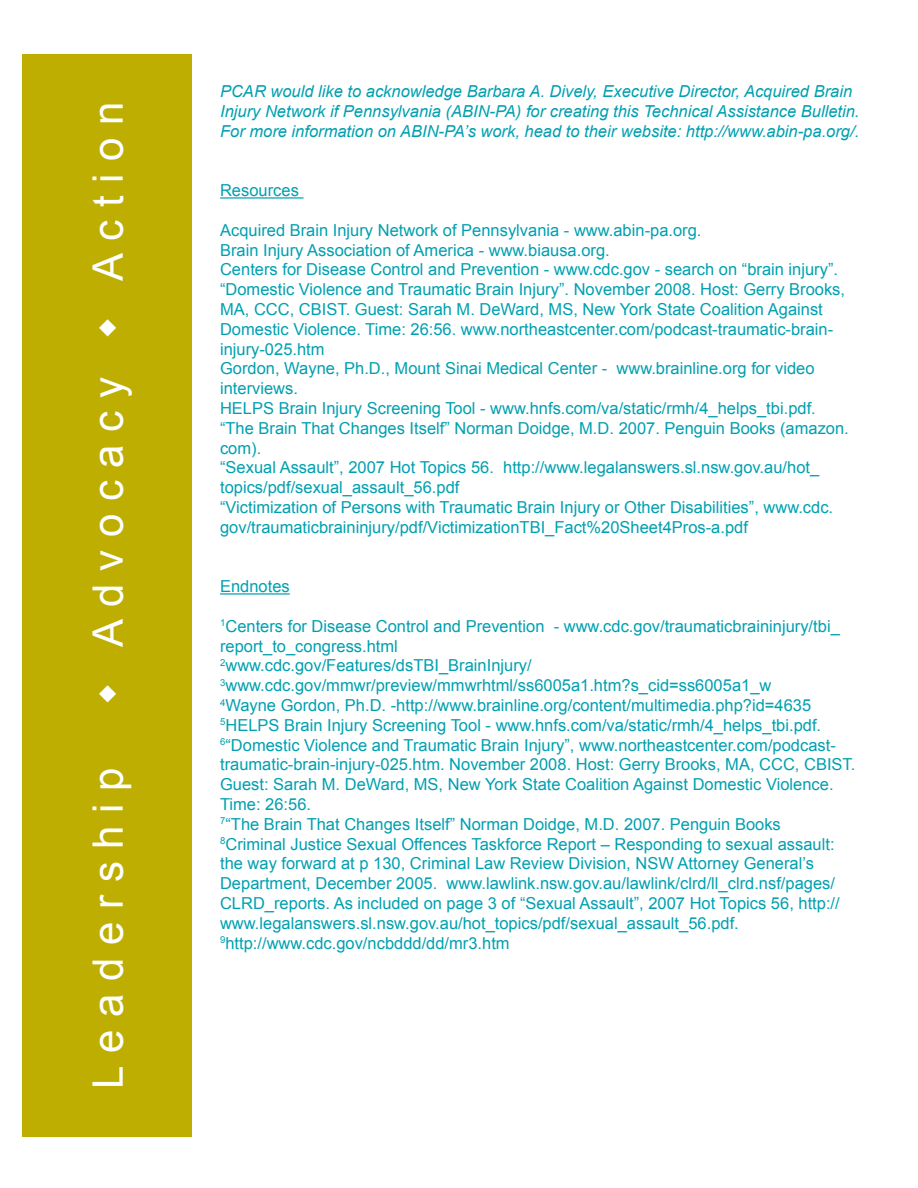
<style>
.page{position:relative;width:918px;height:1188px;background:#fff}
.page>*{position:absolute;margin:0;border:0;box-sizing:border-box;transform-origin:0 0}
.t1{font:42px "Arial";letter-spacing:.3em;color:#fff}
.t2{font:16.5px/19.8px "Arial";color:#00a0b0}
.t3{font:italic 16.5px/19.8px "Arial";color:#00a0b0}
</style>
<div class="page">
<div style="left:22px;top:54px;width:169px;height:1082px;background:#bfae02"></div>
<hr style="left:220px;top:197px;width:84px;height:2px;background:#00a0b0">
<hr style="left:220px;top:593px;width:70px;height:2px;background:#00a0b0">
<h1 class="t1" style="left:81px;top:281px;width:181px;rotate:-90deg">Action</h1>
<h1 class="t1" style="left:81px;top:647px;width:272px;rotate:-90deg">Advocacy</h1>
<h1 class="t1" style="left:81px;top:1089px;width:323px;rotate:-90deg">Leadership</h1>
<p class="t3" style="left:220px;top:82px;width:641px">PCAR would like to acknowledge Barbara A. Dively, Executive Director, Acquired Brain<br>Injury Network if Pennsylvania (ABIN-PA) for creating this Technical Assistance Bulletin.<br>For more information on ABIN-PA’s work, head to their website: http://www.abin-pa.org/.</p>
<p class="t2" style="left:220px;top:181px;width:80px">Resources</p>
<p class="t2" style="left:220px;top:220px;width:483px">Acquired Brain Injury Network of Pennsylvania - www.abin-pa.org.</p>
<p class="t2" style="left:220px;top:240px;width:391px">Brain Injury Association of America - www.biausa.org.</p>
<p class="t2" style="left:220px;top:260px;width:620px">Centers for Disease Control and Prevention - www.cdc.gov - search on “brain injury”.</p>
<p class="t2" style="left:220px;top:280px;width:627px">“Domestic Violence and Traumatic Brain Injury”. November 2008. Host: Gerry Brooks, MA, CCC, CBIST. Guest: Sarah M. DeWard, MS, New York State Coalition Against Domestic Violence. Time: 26:56. www.northeastcenter.com/podcast-traumatic-brain&shy;injury-025.htm</p>
<p class="t2" style="left:220px;top:359px;width:596px">Gordon, Wayne, Ph.D., Mount Sinai Medical Center - www.brainline.org for video interviews.</p>
<p class="t2" style="left:220px;top:398px;width:597px">HELPS Brain Injury Screening Tool - www.hnfs.com/va/static/rmh/4_helps_tbi.pdf.</p>
<p class="t2" style="left:220px;top:418px;width:630px">“The Brain That Changes Itself” Norman Doidge, M.D. 2007. Penguin Books (amazon. com).</p>
<p class="t2" style="left:220px;top:458px;width:601px">“Sexual Assault”, 2007 Hot Topics 56. http://www.legalanswers.sl.nsw.gov.au/hot_ topics/pdf/sexual_assault_56.pdf</p>
<p class="t2" style="left:220px;top:497px;width:615px">“Victimization of Persons with Traumatic Brain Injury or Other Disabilities”, www.cdc. gov/traumaticbraininjury/pdf/VictimizationTBI_Fact%20Sheet4Pros-a.pdf</p>
<p class="t2" style="left:220px;top:577px;width:71px">Endnotes</p>
<p class="t2" style="left:220px;top:616px;width:621px"><sup>1</sup>Centers for Disease Control and Prevention - www.cdc.gov/traumaticbraininjury/tbi_ report_to_congress.html</p>
<p class="t2" style="left:220px;top:656px;width:313px"><sup>2</sup>www.cdc.gov/Features/dsTBI_BrainInjury/</p>
<p class="t2" style="left:220px;top:676px;width:553px"><sup>3</sup>www.cdc.gov/mmwr/preview/mmwrhtml/ss6005a1.htm?s_cid=ss6005a1_w</p>
<p class="t2" style="left:220px;top:695px;width:593px"><sup>4</sup>Wayne Gordon, Ph.D. -http://www.brainline.org/content/multimedia.php?id=4635</p>
<p class="t2" style="left:220px;top:715px;width:603px"><sup>5</sup>HELPS Brain Injury Screening Tool - www.hnfs.com/va/static/rmh/4_helps_tbi.pdf.</p>
<p class="t2" style="left:220px;top:735px;width:637px"><sup>6</sup>“Domestic Violence and Traumatic Brain Injury”, www.northeastcenter.com/podcast&shy;traumatic-brain-injury-025.htm. November 2008. Host: Gerry Brooks, MA, CCC, CBIST.<br>Guest: Sarah M. DeWard, MS, New York State Coalition Against Domestic Violence.<br>Time: 26:56.</p>
<p class="t2" style="left:220px;top:814px;width:562px"><sup>7</sup>“The Brain That Changes Itself” Norman Doidge, M.D. 2007. Penguin Books</p>
<p class="t2" style="left:220px;top:834px;width:621px"><sup>8</sup>Criminal Justice Sexual Offences Taskforce Report – Responding to sexual assault: the way forward at p 130, Criminal Law Review Division, NSW Attorney General’s Department, December 2005. www.lawlink.nsw.gov.au/lawlink/clrd/ll_clrd.nsf/pages/ CLRD_reports. As included on page 3 of “Sexual Assault”, 2007 Hot Topics 56, http:// www.legalanswers.sl.nsw.gov.au/hot_topics/pdf/sexual_assault_56.pdf.</p>
<p class="t2" style="left:220px;top:933px;width:291px"><sup>9</sup>http://www.cdc.gov/ncbddd/dd/mr3.htm</p>
</div>
